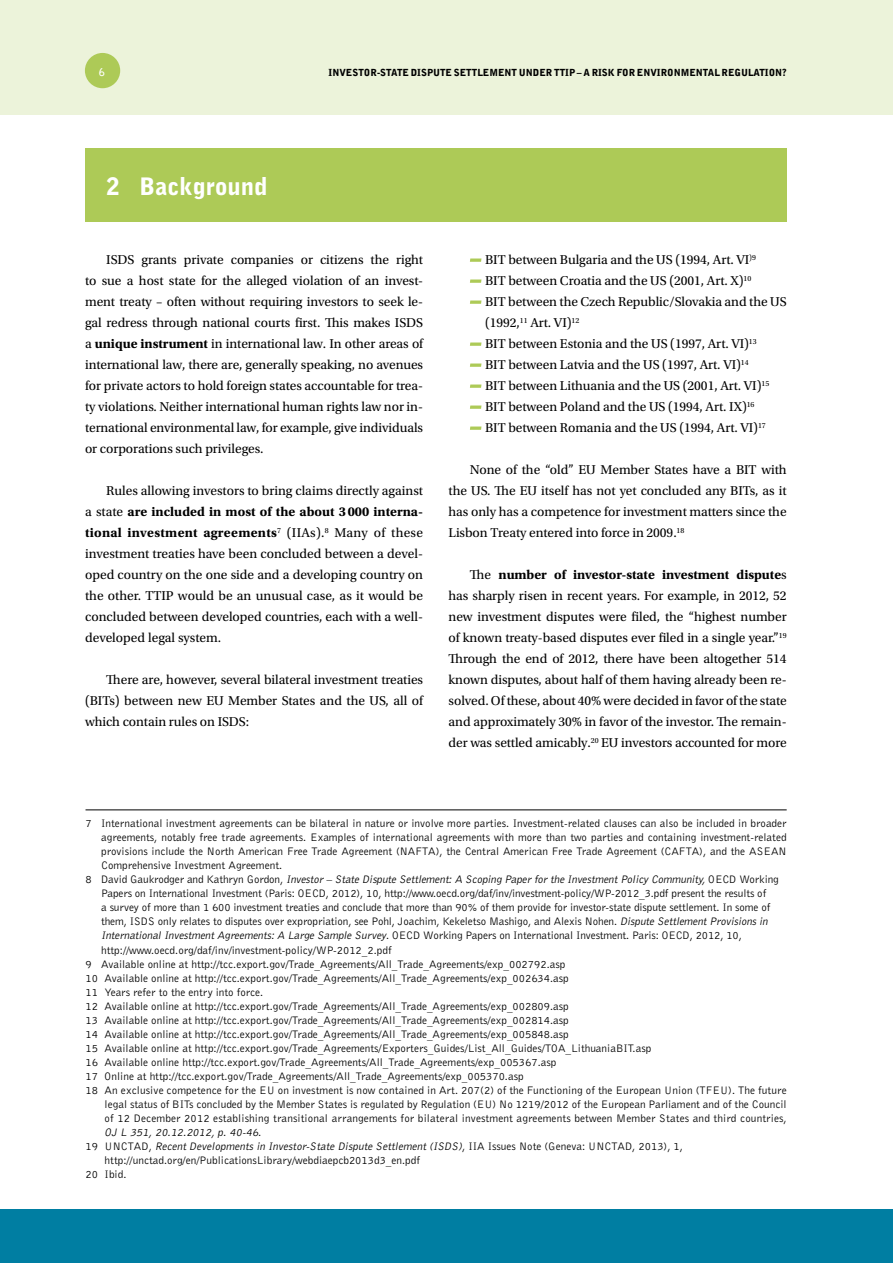
<style>
.page{position:relative;width:893px;height:1263px;background:#fff}
.page>*{position:absolute;margin:0;border:0;box-sizing:border-box;transform-origin:0 0}
.t1{font:900 24px "Bell Gothic BT";color:#fff}
.t2{font:13.5px/21px "Utopia Std";letter-spacing:-.005em;color:#000;text-align:justify}
.t3{font:11.25px "Bell Gothic BT";color:#000}
.t4{font:italic 11.25px "Bell Gothic BT";color:#000}
.t5{font:700 10.5px "Bell Gothic BT";color:#fff}
.t6{font:900 9.75px "Bell Gothic BT";color:#000}
.s1{font-weight:700}
.s2{font-style:normal}
.s3{font-style:italic}
</style>
<div class="page">
<div style="left:0;top:0;width:893px;height:115px;background:#ecf3da"></div>
<div style="left:85px;top:53px;width:35px;height:35px;background:#adca57;border-radius:50%"></div>
<hr style="left:892px;top:0;width:1px;height:117px;background:#ecf3da">
<div style="left:0;top:1209px;width:893px;height:54px;background:#007ea2"></div>
<div style="left:85px;top:148px;width:702px;height:74px;background:#adca57"></div>
<hr style="left:86px;top:809px;width:701px;height:1px;background:#000">
<svg style="left:470px;top:258px;width:11px;height:4px"></svg>
<svg style="left:470px;top:279px;width:11px;height:4px"></svg>
<svg style="left:470px;top:300px;width:11px;height:4px"></svg>
<svg style="left:470px;top:342px;width:11px;height:4px"></svg>
<svg style="left:470px;top:363px;width:11px;height:4px"></svg>
<svg style="left:470px;top:384px;width:11px;height:4px"></svg>
<svg style="left:470px;top:405px;width:11px;height:4px"></svg>
<svg style="left:470px;top:426px;width:11px;height:4px"></svg>
<p class="t5" style="left:99px;top:65px;width:7px">6</p>
<p class="t6" style="left:329px;top:66px;width:347px">INVESTO R-STATE DISPUTE SETTLEM ENT UN DER TTIP – A RISK FO R ENVIRONM</p>
<p class="t6" style="left:689px;top:66px;width:77px">ENTAL REG ULATION</p>
<p class="t6" style="left:782px;top:66px;width:6px">?</p>
<h1 class="t1" style="left:106px;top:171px;width:163px">2 BACKGROUND</h1>
<p class="t2" style="left:85px;top:249px;width:340px;text-indent:21px">ISDS grants private companies or citizens the right to sue a host state for the alleged violation of an invest&shy;ment treaty – often without requiring investors to seek le&shy;gal redress through national courts first. This makes ISDS a <span class="s1">unique instrument</span> in international law. In other areas of international law, there are, generally speaking, no avenues for private actors to hold foreign states accountable for trea&shy;ty violations. Neither international human rights law nor in&shy;ternational environmental law, for example, give individuals or corporations such privileges.</p>
<p class="t2" style="left:85px;top:480px;width:340px;text-indent:21px">Rules allowing investors to bring claims directly against a state <span class="s1">are included in most of the about 3000 interna&shy;tional investment agreements</span><sup>7</sup> (IIAs).<sup>8</sup> Many of these investment treaties have been concluded between a devel&shy;oped country on the one side and a developing country on the other. TTIP would be an unusual case, as it would be concluded between developed countries, each with a well&shy;developed legal system.</p>
<p class="t2" style="left:85px;top:669px;width:340px;text-indent:21px">There are, however, several bilateral investment treaties (BITs) between new EU Member States and the US, all of which contain rules on ISDS:</p>
<p class="t2" style="left:485px;top:249px;width:303px;text-align:left">BIT between Bulgaria and the US (1994, Art. VI<sup>)9<br></sup>BIT between Croatia and the US (2001, Art. X)<sup>10<br></sup>BIT between the Czech Republic/Slovakia and the US (1992,<sup>11</sup> Art. VI)<sup>12<br></sup>BIT between Estonia and the US (1997, Art. VI)<sup>13<br></sup>BIT between Latvia and the US (1997, Art. VI)<sup>14<br></sup>BIT between Lithuania and the US (2001, Art. VI)<sup>15<br></sup>BIT between Poland and the US (1994, Art. IX)<sup>16<br></sup>BIT between Romania and the US (1994, Art. VI)<sup>17</sup></p>
<p class="t2" style="left:449px;top:459px;width:340px;text-indent:21px">None of the “old” EU Member States have a BIT with the US. The EU itself has not yet concluded any BITs, as it has only has a competence for investment matters since the Lisbon Treaty entered into force in 2009.<sup>18</sup></p>
<p class="t2" style="left:449px;top:564px;width:340px;text-indent:21px">The <span class="s1">number of investor-state investment dispute</span>s has sharply risen in recent years. For example, in 2012, 52 new investment disputes were filed, the “highest number of known treaty-based disputes ever filed in a single year.”<sup>19<br></sup>Through the end of 2012, there have been altogether 514 known disputes, about half of them having already been re&shy;solved. Of these, about 40% were decided in favor of the state and approximately 30% in favor of the investor. The remain&shy;der was settled amicably.<sup>20</sup> EU investors accounted for more</p>
<p class="t3" style="left:86px;top:816px;width:703px">7 International investment agreements can be bilateral in nature or involve more parties. Investment-related clauses can also be included in broader</p>
<p class="t3" style="left:101px;top:830px;width:687px">agreements, notably free trade agreements. Examples of international agreements with more than two parties and containing investment-related</p>
<p class="t3" style="left:101px;top:845px;width:687px">provisions include the North American Free Trade Agreement (NAFTA), the Central American Free Trade Agreement (CAFTA), and the ASEAN</p>
<p class="t3" style="left:101px;top:859px;width:183px">Comprehensive Investment Agreement.</p>
<p class="t4" style="left:86px;top:873px;width:695px"><span class="s2">8 D av i d G a u k r o d g e r a n d Kat h r y n G o rd o n ,</span> Investor– State Dispute Settlement:A Scoping Paperforthe InvestmentPolicy Community,<span class="s2">O E C D W o r k i n g</span></p>
<p class="t3" style="left:101px;top:887px;width:667px">Papers on International Investment (Paris: OECD, 2012), 10, http://www.oecd.org/daf/inv/investment-policy/WP-2012_3.pdf present the results of</p>
<p class="t3" style="left:101px;top:901px;width:671px">a survey of more than 1 600 investment treaties and conclude that more than 90% of them provide for investor-state dispute settlement. In some of</p>
<p class="t3" style="left:101px;top:915px;width:670px">them, ISDS only relates to disputes over expropriation, see Pohl, Joachim, Kekeletso Mashigo, and Alexis Nohen. <span class="s3">Dispute SettlementProvisionsin</span></p>
<p class="t3" style="left:101px;top:929px;width:642px"><span class="s3">InternationalInvestmentAgreements:A Large Sample Survey</span>. OECD Working Papers on International Investment. Paris: OECD, 2012, 10,</p>
<p class="t3" style="left:101px;top:943px;width:292px">http://www.oecd.org/daf/inv/investment-policy/WP-2012_2.pdf</p>
<p class="t3" style="left:86px;top:957px;width:481px">9 Available online at http://tcc.export.gov/Trade_Agreements/All_Trade_Agreements/exp_002792.asp</p>
<p class="t3" style="left:86px;top:971px;width:485px">10 Available online at http://tcc.export.gov/Trade_Agreements/All_Trade_Agreements/exp_002634.asp</p>
<p class="t3" style="left:86px;top:985px;width:179px">11 Years refer to the entry into force.</p>
<p class="t3" style="left:86px;top:999px;width:485px">12 Available online at http://tcc.export.gov/Trade_Agreements/All_Trade_Agreements/exp_002809.asp</p>
<p class="t3" style="left:86px;top:1013px;width:485px">13 Available online at http://tcc.export.gov/Trade_Agreements/All_Trade_Agreements/exp_002814.asp</p>
<p class="t3" style="left:86px;top:1027px;width:485px">14 Available online at http://tcc.export.gov/Trade_Agreements/All_Trade_Agreements/exp_005848.asp</p>
<p class="t3" style="left:86px;top:1041px;width:567px">15 Available online at http://tcc.export.gov/Trade_Agreements/Exporters_Guides/List_All_Guides/TOA_LithuaniaBIT.asp</p>
<p class="t3" style="left:86px;top:1055px;width:472px">16 Available online http://tcc.export.gov/Trade_Agreements/All_Trade_Agreements/exp_005367.asp</p>
<p class="t3" style="left:86px;top:1069px;width:440px">17 Online at http://tcc.export.gov/Trade_Agreements/All_Trade_Agreements/exp_005370.asp</p>
<p class="t3" style="left:86px;top:1083px;width:703px">18 An exclusive competence for the EU on investment is now contained in Art. 207(2) of the Functioning of the European Union (TFEU). The future</p>
<p class="t3" style="left:105px;top:1097px;width:683px">legal status of BITs concluded by the Member States is regulated by Regulation (EU) No 1219/2012 of the European Parliament and of the Council</p>
<p class="t3" style="left:105px;top:1111px;width:684px">of 12 December 2012 establishing transitional arrangements for bilateral investment agreements between Member States and third countries,</p>
<p class="t4" style="left:105px;top:1125px;width:161px">OJ L 351, 20.12.2012, p. 40-46.</p>
<p class="t4" style="left:86px;top:1139px;width:599px"><span class="s2">1 9 U N C TA D ,</span> Recent Developments in Investor-State Dispute Settlement (ISDS)<span class="s2">, I I A I s s u e s N o te ( G e n eva : U N C TA D , 2 0 1 3 ) , 1 ,</span></p>
<p class="t3" style="left:105px;top:1153px;width:317px">http://unctad.org/en/PublicationsLibrary/webdiaepcb2013d3_en.pdf</p>
<p class="t3" style="left:86px;top:1167px;width:43px">20 Ibid.</p>
</div>
